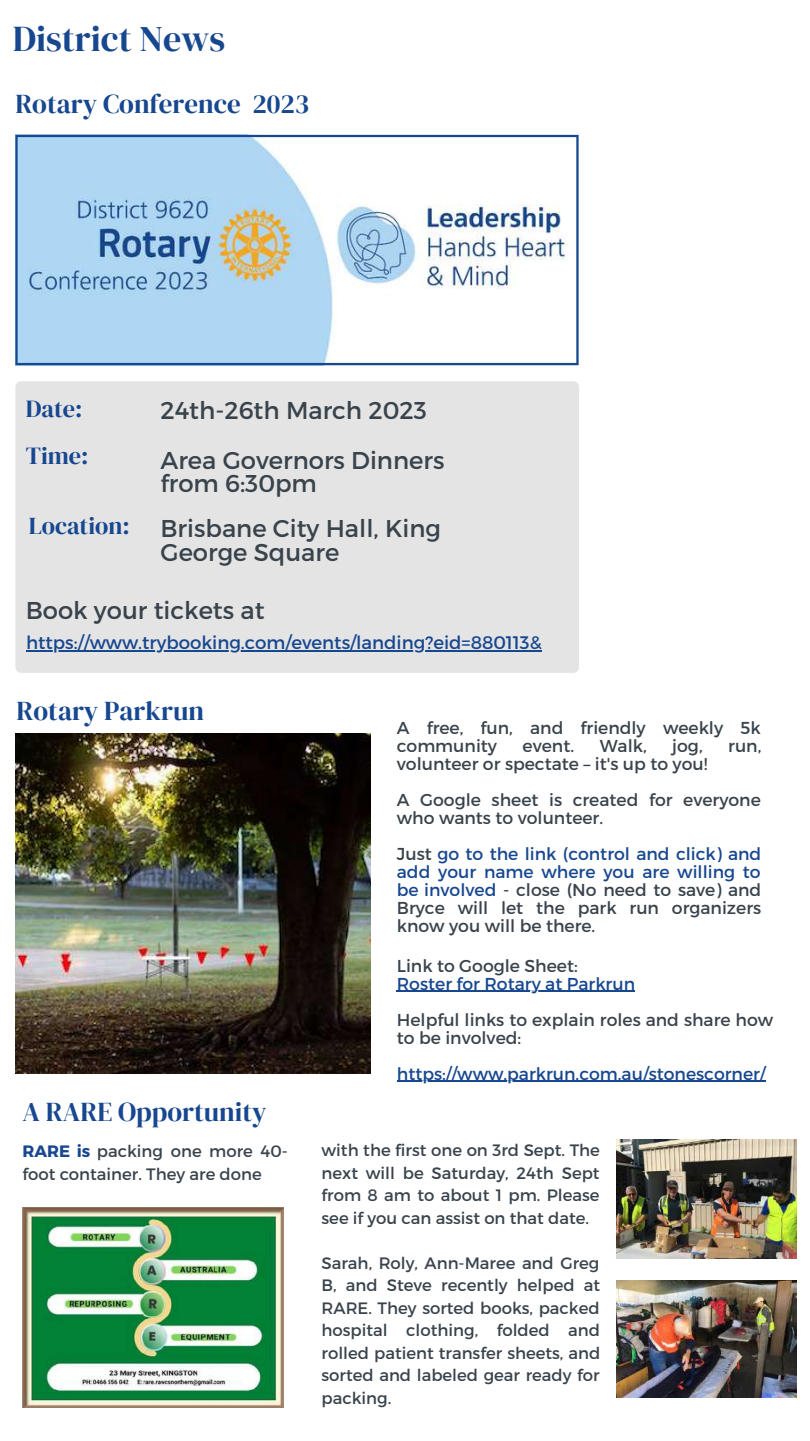
<style>
.page{position:relative;width:810px;height:1441px;background:#fff}
.page>*{position:absolute;margin:0;border:0;box-sizing:border-box;transform-origin:0 0}
.t1{font:36px "DM Serif Display";color:#17478f}
.t2{font:27px "DM Serif Display";color:#17478f}
.t3{font:24.3px/23.4px "Montserrat";color:#39434c}
.t4{font:24.3px "DM Serif Display";color:#17478f}
.t5{font:18.15px "Montserrat";color:#17478f}
.t6{font:17.25px/18px "Montserrat";color:#39434c}
.t7{font:17.25px/36px "Montserrat";color:#17478f}
.t8{font:16.5px/22.5px "Montserrat";color:#39434c;text-align:justify}
.s1{font-weight:700;color:#17478f}
.s2{color:#39434c}
.s3{color:#17478f}
</style>
<div class="page">
<div style="left:15px;top:381px;width:564px;height:291px;background:#e4e4e4"></div>
<svg style="left:15px;top:135px;width:564px;height:230px"></svg>
<hr style="left:26px;top:650px;width:516px;height:1px;background:#17478f">
<img style="left:15px;top:733px;width:356px;height:340px">
<hr style="left:397px;top:990px;width:238px;height:1px;background:#17478f">
<hr style="left:397px;top:1080px;width:369px;height:1px;background:#17478f">
<img style="left:22px;top:1207px;width:261px;height:200px">
<img style="left:616px;top:1139px;width:180px;height:118px">
<img style="left:616px;top:1280px;width:180px;height:117px">
<h1 class="t1" style="left:13px;top:14px;width:214px">District News</h1>
<h2 class="t2" style="left:15px;top:85px;width:295px">Rotary Conference 2023</h2>
<h3 class="t4" style="left:26px;top:392px;width:58px">Date:</h3>
<h3 class="t3" style="left:160px;top:397px;width:268px">24th-26th March 2023</h3>
<h3 class="t4" style="left:26px;top:438px;width:64px">Time:</h3>
<h3 class="t3" style="left:160px;top:447px;width:285px">Area Governors Dinners from 6:30pm</h3>
<h3 class="t4" style="left:29px;top:508px;width:103px">Location:</h3>
<h3 class="t3" style="left:160px;top:515px;width:282px">Brisbane City Hall, King<br>George Square</h3>
<h3 class="t3" style="left:26px;top:597px;width:240px">Book your tickets at</h3>
<p class="t5" style="left:26px;top:631px;width:517px">https://www.trybooking.com/events/landing?eid=880113&amp;</p>
<h2 class="t2" style="left:17px;top:691px;width:189px">Rotary Parkrun</h2>
<h2 class="t2" style="left:22px;top:1092px;width:246px">A RARE Opportunity</h2>
<p class="t8" style="left:22px;top:1139px;width:267px"><span class="s1">RARE is</span> packing one more 40- foot container. They are done</p>
<p class="t6" style="left:397px;top:718px;width:365px">A free, fun, and friendly weekly 5k community</p>
<p class="t6" style="left:523px;top:736px;width:53px">event.</p>
<p class="t6" style="left:600px;top:736px;width:49px">Walk,</p>
<p class="t6" style="left:672px;top:736px;width:32px">jog,</p>
<p class="t6" style="left:728px;top:736px;width:35px">run,</p>
<p class="t6" style="left:397px;top:745px;width:366px;line-height:36px">volunteer or spectate – it's up to you!<br>A Google sheet is created for everyone</p>
<p class="t7" style="left:397px;top:799px;width:366px"><span class="s2">who wants to volunteer.<br>Just</span> go to the link (control and click) and</p>
<p class="t6" style="left:397px;top:862px;width:366px;text-align:justify"><span class="s3">add your name where you are willing to be involved</span> - close (No need to save) and Bryce will let the park run organizers know you will be there.</p>
<p class="t6" style="left:397px;top:955px;width:182px">Link to Google Sheet:</p>
<p class="t7" style="left:397px;top:964px;width:240px">Roster for Rotary at Parkrun</p>
<p class="t6" style="left:397px;top:1009px;width:378px">Helpful links to explain roles and share how to be involved:</p>
<p class="t7" style="left:397px;top:1054px;width:370px">https://www.parkrun.com.au/stonescorner/</p>
<p class="t8" style="left:322px;top:1137px;width:280px">with the first one on 3rd Sept. The next will be Saturday, 24th Sept from 8 am to about 1 pm. Please see if you can assist on that date.</p>
<p class="t8" style="left:322px;top:1250px;width:280px">Sarah, Roly, Ann-Maree and Greg B, and Steve recently helped at RARE. They sorted books, packed hospital clothing, folded and rolled patient transfer sheets, and sorted and labeled gear ready for packing.</p>
</div>
